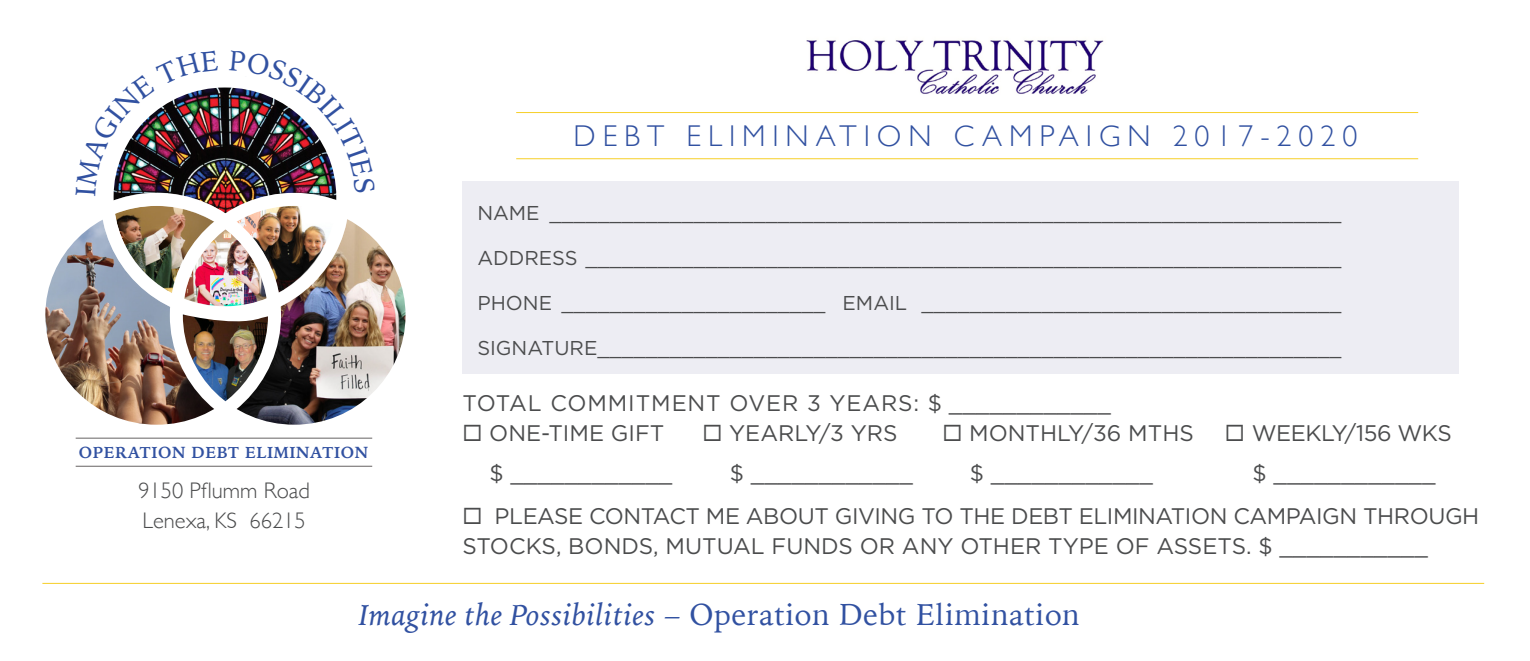
<style>
.page{position:relative;width:1530px;height:661px;background:#fff}
.page>*{position:absolute;margin:0;border:0;box-sizing:border-box;transform-origin:0 0}
.t1{font:30px "Iowan Old Style";letter-spacing:.02em;color:#3151a1}
.t2{font:300 30px "Gill Sans";letter-spacing:.23em;color:#3151a1}
.t3{font:22.5px/30px "Gotham";letter-spacing:-.01em;color:#4b4c4d}
.t4{font:22.5px "Gotham";letter-spacing:.04em;color:#4b4c4d}
.t5{font:300 22.5px "Gill Sans";color:#4b4c4d}
.t6{font:20px "Gotham";color:#4b4c4d}
.t7{font:700 16px "Iowan Old Style";letter-spacing:.04em;color:#3151a1}
.s1{font-style:italic}
</style>
<div class="page">
<div style="left:462px;top:182px;width:997px;height:191px;background:#ededf3"></div>
<hr style="left:516px;top:112px;width:902px;height:1px;background:#f6cf28">
<hr style="left:516px;top:158px;width:902px;height:1px;background:#f6cf28">
<img style="left:226px;top:240px;width:179px;height:199px">
<img style="left:46px;top:240px;width:180px;height:199px">
<div style="left:170px;top:193px;width:249px;height:244px;border:13px solid #fff;border-radius:50%"></div>
<div style="left:32px;top:193px;width:249px;height:244px;border:13px solid #fff;border-radius:50%"></div>
<hr style="left:76px;top:437px;width:296px;height:1px;background:#676363">
<hr style="left:76px;top:465px;width:296px;height:1px;background:#676363">
<img style="left:806px;top:40px;width:298px;height:54px">
<hr style="left:42px;top:582px;width:1442px;height:1px;background:#f6cf28">
<img style="left:76px;top:87px;width:299px;height:232px">
<p class="t2" style="left:574px;top:112px;width:785px">DEBT ELIMINATION CAMPAIGN 2017-2020</p>
<p class="t7" style="left:79px;top:437px;width:291px">OPERATION DEBT ELIMINATION</p>
<p class="t5" style="left:138px;top:473px;width:173px">9150 Pflumm Road</p>
<p class="t5" style="left:143px;top:503px;width:165px">Lenexa, KS 66215</p>
<p class="t6" style="left:477px;top:200px;width:865px">NAME __________________________________________________________________</p>
<p class="t6" style="left:477px;top:245px;width:865px">ADDRESS _______________________________________________________________</p>
<p class="t6" style="left:477px;top:290px;width:866px">PHONE ______________________ EMAIL ___________________________________</p>
<p class="t6" style="left:477px;top:335px;width:865px">SIGNATURE______________________________________________________________</p>
<p class="t4" style="left:462px;top:388px;width:650px">TOTAL COMMITMENT OVER 3 YEARS: $ ____________</p>
<p class="t3" style="left:462px;top:417px;width:203px">◻ ONE-TIME GIFT</p>
<p class="t3" style="left:702px;top:417px;width:197px">◻ YEARLY/3 YRS</p>
<p class="t3" style="left:942px;top:417px;width:253px">◻ MONTHLY/36 MTHS</p>
<p class="t3" style="left:1225px;top:417px;width:228px">◻ WEEKLY/156 WKS</p>
<p class="t3" style="left:489px;top:457px;width:185px">$ ____________</p>
<p class="t3" style="left:730px;top:457px;width:185px">$ ____________</p>
<p class="t3" style="left:970px;top:457px;width:185px">$ ____________</p>
<p class="t3" style="left:1252px;top:457px;width:185px">$ ____________</p>
<p class="t3" style="left:462px;top:500px;width:1018px">◻ PLEASE CONTACT ME ABOUT GIVING TO THE DEBT ELIMINATION CAMPAIGN THROUGH<br>STOCKS, BONDS, MUTUAL FUNDS OR ANY OTHER TYPE OF ASSETS. $ ___________</p>
<p class="t1" style="left:359px;top:587px;width:722px"><span class="s1">Imagine the Possibilities</span> – Operation Debt Elimination</p>
</div>
